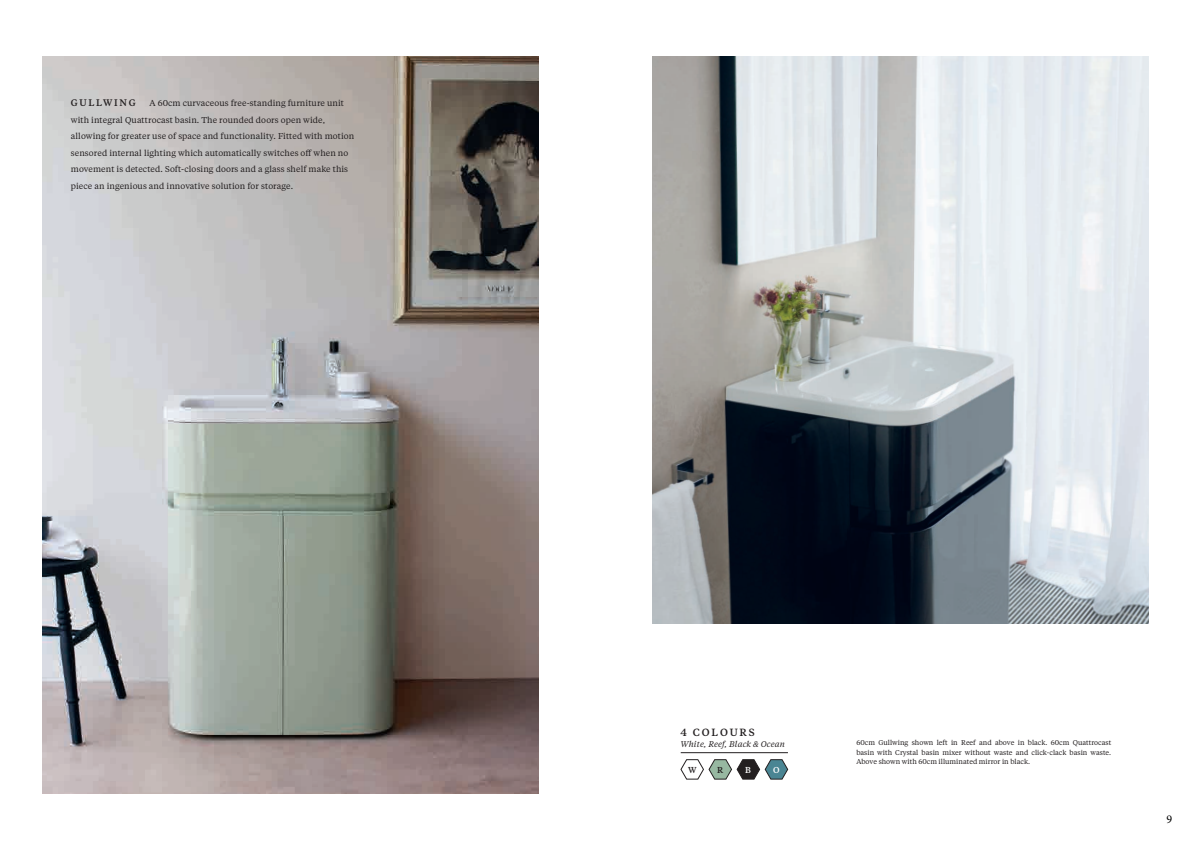
<style>
.page{position:relative;width:1191px;height:842px;background:#fff}
.page>*{position:absolute;margin:0;border:0;box-sizing:border-box;transform-origin:0 0}
.t1{font:12px "Minion Pro";color:#000}
.t2{font:500 10.4px "Tiempos Text";letter-spacing:.175em;color:#231f20}
.t3{font:500 9.5px "Tiempos Text";letter-spacing:.175em;color:#231f20}
.t4{font:500 8.6px "Tiempos Text";color:#231f20}
.t5{font:500 8.6px "Tiempos Text";color:#fff}
.t6{font:8.5px/16.5px "Tiempos Text";letter-spacing:.01em;color:#231f20}
.t7{font:italic 8.2px "Tiempos Text";letter-spacing:.015em;color:#231f20}
.t8{font:7px/9.5px "Tiempos Text";color:#231f20;text-align:justify}
</style>
<div class="page">
<img style="left:43px;top:57px;width:496px;height:737px">
<img style="left:652px;top:57px;width:496px;height:567px">
<hr style="left:680px;top:752px;width:108px;height:1px;background:#231f20">
<svg style="left:680px;top:759px;width:108px;height:20px"></svg>
<p class="t3" style="left:71px;top:97px;width:66px">GULLWING</p>
<p class="t6" style="left:71px;top:95px;width:285px;text-indent:79px">A 60cm curvaceous free-standing furniture unit with integral Quattrocast basin. The rounded doors open wide, allowing for greater use of space and functionality. Fitted with motion sensored internal lighting which automatically switches off when no movement is detected. Soft-closing doors and a glass shelf make this piece an ingenious and innovative solution for storage.</p>
<p class="t2" style="left:680px;top:725px;width:76px">4 COLOURS</p>
<p class="t7" style="left:680px;top:738px;width:106px">White, Reef, Black &amp; Ocean</p>
<p class="t4" style="left:688px;top:764px;width:10px">W</p>
<p class="t4" style="left:717px;top:764px;width:8px">R</p>
<p class="t5" style="left:745px;top:764px;width:7px">B</p>
<p class="t5" style="left:773px;top:764px;width:8px">O</p>
<p class="t8" style="left:856px;top:738px;width:256px">60cm Gullwing shown left in Reef and above in black. 60cm Quattrocast basin with Crystal basin mixer without waste and click-clack basin waste.<br>Above shown with 60cm illuminated mirror in black.</p>
<h1 class="t1" style="left:1166px;top:811px;width:7px">9</h1>
</div>
